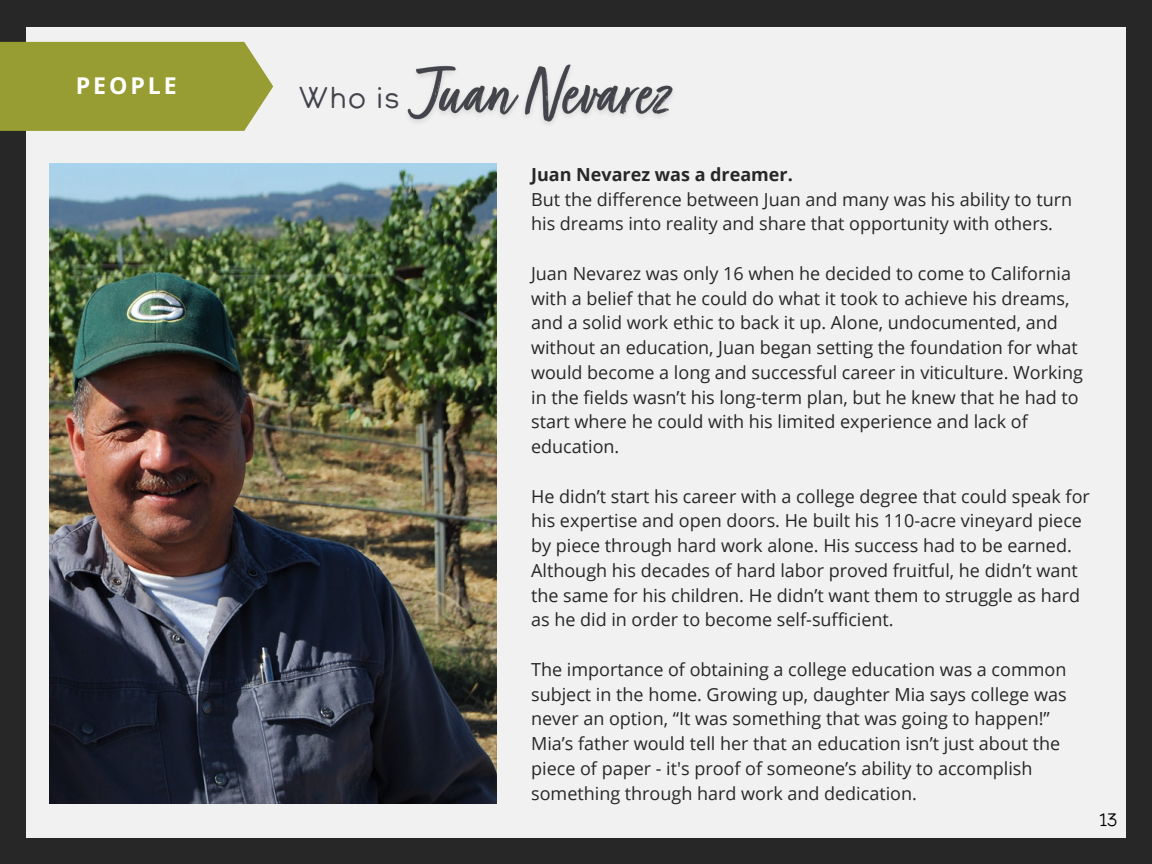
<style>
.page{position:relative;width:1152px;height:864px;background:#272727}
.page>*{position:absolute;margin:0;border:0;box-sizing:border-box;transform-origin:0 0}
.t1{font:30px "Calder LC";color:#43444b}
.t2{font:700 23.1px "Open Sans";letter-spacing:.125em;color:#fff}
.t3{font:18px/24.8px "Open Sans";color:#272727}
.t4{font:700 18px "Open Sans";color:#272727}
.t5{font:18px "Calder LC";color:#000}
</style>
<div class="page">
<div style="left:26px;top:27px;width:1100px;height:810px;background:#f1f1f1"></div>
<img style="left:407px;top:64px;width:266px;height:60px">
<div style="left:0;top:42px;width:273px;height:89px;background:#979d33"></div>
<img style="left:50px;top:163px;width:446px;height:640px">
<p class="t2" style="left:76px;top:69px;width:102px">PEOPLE</p>
<p class="t1" style="left:298px;top:85px;width:104px">Who is</p>
<p class="t4" style="left:531px;top:162px;width:263px">Juan Nevarez was a dreamer.</p>
<p class="t3" style="left:531px;top:186px;width:542px">But the difference between Juan and many was his ability to turn his dreams into reality and share that opportunity with others.</p>
<p class="t3" style="left:531px;top:260px;width:553px">Juan Nevarez was only 16 when he decided to come to California with a belief that he could do what it took to achieve his dreams, and a solid work ethic to back it up. Alone, undocumented, and without an education, Juan began setting the foundation for what would become a long and successful career in viticulture. Working in the fields wasn’t his long-term plan, but he knew that he had to start where he could with his limited experience and lack of education.</p>
<p class="t3" style="left:531px;top:483px;width:560px">He didn’t start his career with a college degree that could speak for his expertise and open doors. He built his 110-acre vineyard piece by piece through hard work alone. His success had to be earned.<br>Although his decades of hard labor proved fruitful, he didn’t want the same for his children. He didn’t want them to struggle as hard as he did in order to become self-sufficient.</p>
<p class="t3" style="left:531px;top:656px;width:537px;text-align:justify">The importance of obtaining a college education was a common subject in the home. Growing up, daughter Mia says college was never an option, “It was something that was going to happen!”</p>
<p class="t3" style="left:531px;top:731px;width:531px">Mia’s father would tell her that an education isn’t just about the piece of paper - it's proof of someone’s ability to accomplish something through hard work and dedication.</p>
<p class="t5" style="left:1099px;top:812px;width:19px">13</p>
</div>
